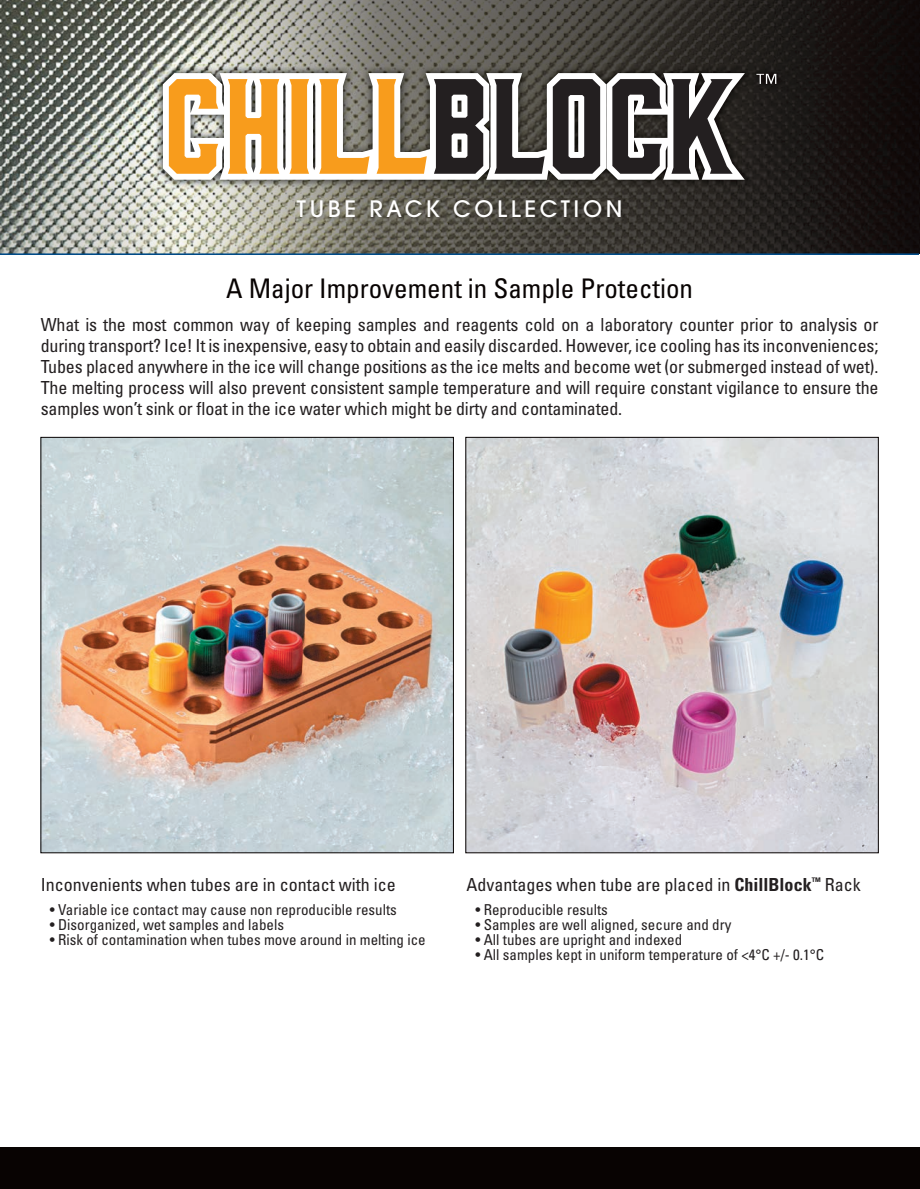
<style>
.page{position:relative;width:920px;height:1189px;background:#fff}
.page>*{position:absolute;margin:0;border:0;box-sizing:border-box;transform-origin:0 0}
.t1{font:condensed 27px "Univers";color:#080302}
.t2{font:500 22.5px "Avant Garde";letter-spacing:.16em;color:#fff}
.t3{font:condensed 18px/21px "Univers";color:#231f20;text-align:justify}
.t4{font:condensed 15px "Univers";color:#231f20}
.s1{font-weight:700}
</style>
<div class="page">
<img style="left:0;top:0;width:919px;height:253px">
<hr style="left:919px;top:0;width:1px;height:254px;background:#004b87">
<div style="left:0;top:1147px;width:919px;height:41px;background:#080302"></div>
<img style="left:42px;top:439px;width:409px;height:412px">
<img style="left:467px;top:439px;width:409px;height:412px">
<img style="left:154px;top:64px;width:630px;height:124px">
<svg style="left:756px;top:74px;width:20px;height:10px"></svg>
<svg style="left:163px;top:73px;width:581px;height:107px"></svg>
<img style="left:295px;top:199px;width:331px;height:23px">
<p class="t2" style="left:297px;top:195px;width:327px">TUBE RACK COLLECTION</p>
<h1 class="t1" style="left:226px;top:271px;width:468px">A Major Improvement in Sample Protection</h1>
<p class="t3" style="left:41px;top:313px;width:839px">What is the most common way of keeping samples and reagents cold on a laboratory counter prior to analysis or during transport? Ice! It is inexpensive, easy to obtain and easily discarded. However, ice cooling has its inconveniences; Tubes placed anywhere in the ice will change positions as the ice melts and become wet (or submerged instead of wet).<br>The melting process will also prevent consistent sample temperature and will require constant vigilance to ensure the samples won’t sink or float in the ice water which might be dirty and contaminated.</p>
<p class="t3" style="left:41px;top:873px;width:356px">Inconvenients when tubes are in contact with ice</p>
<p class="t4" style="left:50px;top:900px;width:348px">• Variable ice contact may cause non reproducible results</p>
<p class="t4" style="left:50px;top:915px;width:236px">• Disorganized, wet samples and labels</p>
<p class="t4" style="left:50px;top:930px;width:377px">• Risk of contamination when tubes move around in melting ice</p>
<p class="t3" style="left:466px;top:873px;width:395px">Advantages when tube are placed in <span class="s1">ChillBlock</span><sup>™</sup> Rack</p>
<p class="t4" style="left:475px;top:900px;width:134px">• Reproducible results</p>
<p class="t4" style="left:475px;top:915px;width:257px">• Samples are well aligned, secure and dry</p>
<p class="t4" style="left:475px;top:930px;width:208px">• All tubes are upright and indexed</p>
<p class="t4" style="left:475px;top:945px;width:350px">• All samples kept in uniform temperature of &lt;4°C +/- 0.1°C</p>
</div>
